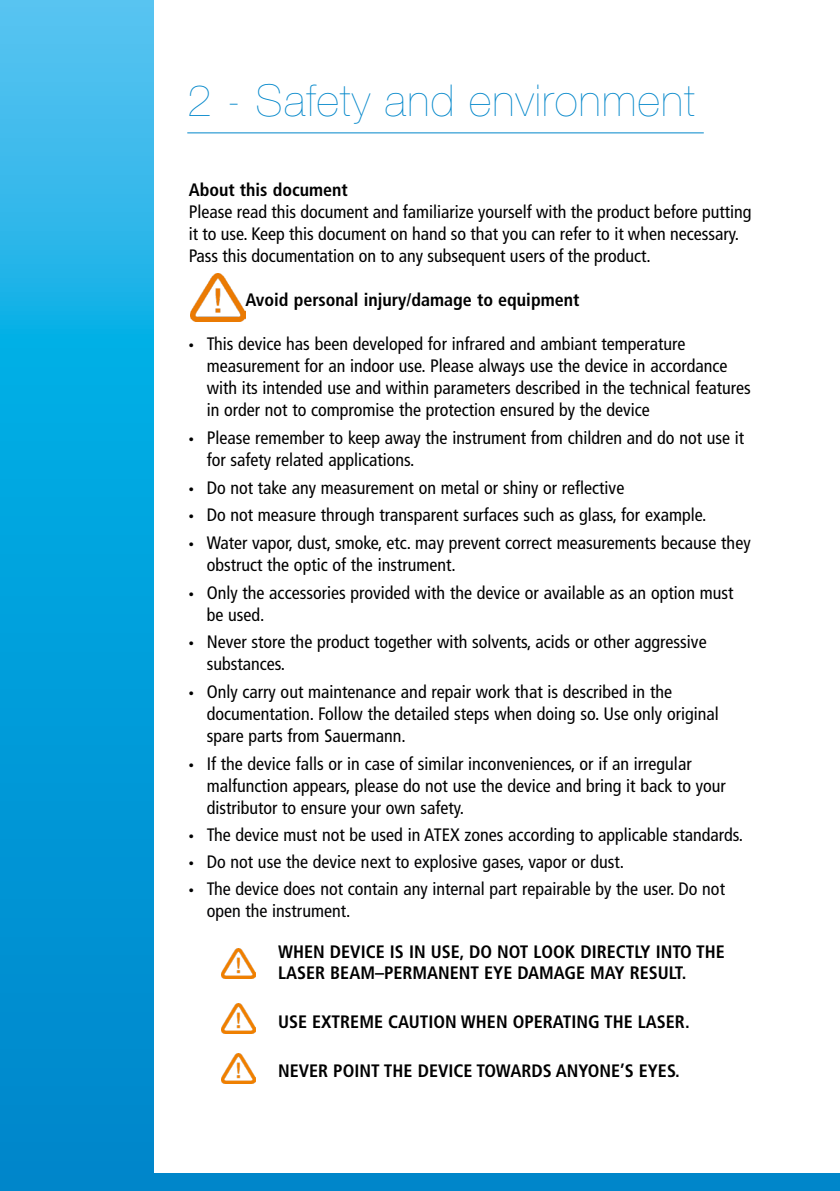
<style>
.page{position:relative;width:840px;height:1191px;background:#fff}
.page>*{position:absolute;margin:0;border:0;box-sizing:border-box;transform-origin:0 0}
.t1{font:200 44px "Helvetica Neue LT Std";letter-spacing:.03em;color:#0086ca}
.t2{font:condensed 18px/22px "Frutiger LT Std";color:#000}
.t3{font:700 condensed 18px/21.6px "Frutiger LT Std";color:#000}
.t4{font:condensed 18px/21.6px "Frutiger LT Std";color:#020203}
.s1{font-family:"Myriad Pro";font-stretch:normal}
</style>
<div class="page">
<div style="left:0;top:1173px;width:839px;height:18px;background:#0086ca"></div>
<svg style="left:0;top:0;width:153px;height:1173px;background:#10a3dd"></svg>
<hr style="left:187px;top:132px;width:516px;height:1px;background:#0086ca">
<img style="left:221px;top:948px;width:34px;height:30px">
<img style="left:221px;top:1003px;width:34px;height:30px">
<img style="left:221px;top:1053px;width:34px;height:30px">
<img style="left:190px;top:273px;width:55px;height:49px">
<h1 class="t1" style="left:187px;top:75px;width:509px">2 - Safety and environment</h1>
<p class="t3" style="left:189px;top:179px;width:161px">About this document</p>
<p class="t2" style="left:189px;top:201px;width:564px">Please read this document and familiarize yourself with the product before putting it to use. Keep this document on hand so that you can refer to it when necessary.<br>Pass this documentation on to any subsequent users of the product.</p>
<p class="t3" style="left:245px;top:289px;width:335px">Avoid personal injury/damage to equipment</p>
<p class="t2" style="left:207px;top:333px;width:545px;text-indent:-18px"><span class="s1">•</span> This device has been developed for infrared and ambiant temperature measurement for an indoor use. Please always use the device in accordance with its intended use and within parameters described in the technical features in order not to compromise the protection ensured by the device</p>
<p class="t2" style="left:207px;top:427px;width:538px;text-indent:-18px"><span class="s1">•</span> Please remember to keep away the instrument from children and do not use it for safety related applications.</p>
<p class="t2" style="left:189px;top:476px;width:437px"><span class="s1">•</span> Do not take any measurement on metal or shiny or reflective</p>
<p class="t2" style="left:189px;top:504px;width:519px"><span class="s1">•</span> Do not measure through transparent surfaces such as glass, for example.</p>
<p class="t2" style="left:207px;top:532px;width:545px;text-indent:-18px"><span class="s1">•</span> Water vapor, dust, smoke, etc. may prevent correct measurements because they obstruct the optic of the instrument.</p>
<p class="t2" style="left:207px;top:581px;width:528px;text-indent:-18px"><span class="s1">•</span> Only the accessories provided with the device or available as an option must be used.</p>
<p class="t2" style="left:207px;top:631px;width:501px;text-indent:-18px"><span class="s1">•</span> Never store the product together with solvents, acids or other aggressive substances.</p>
<p class="t2" style="left:207px;top:681px;width:513px;text-indent:-18px"><span class="s1">•</span> Only carry out maintenance and repair work that is described in the documentation. Follow the detailed steps when doing so. Use only original spare parts from Sauermann.</p>
<p class="t2" style="left:207px;top:752px;width:520px;text-indent:-18px"><span class="s1">•</span> If the device falls or in case of similar inconveniences, or if an irregular malfunction appears, please do not use the device and bring it back to your distributor to ensure your own safety.</p>
<p class="t4" style="left:189px;top:824px;width:555px"><span class="s1">•</span> The device must not be used in ATEX zones according to applicable standards.</p>
<p class="t4" style="left:189px;top:851px;width:436px"><span class="s1">•</span> Do not use the device next to explosive gases, vapor or dust.</p>
<p class="t4" style="left:207px;top:878px;width:519px;text-indent:-18px"><span class="s1">•</span> The device does not contain any internal part repairable by the user. Do not open the instrument.</p>
<p class="t3" style="left:278px;top:940px;width:448px">WHEN DEVICE IS IN USE, DO NOT LOOK DIRECTLY INTO THE<br>LASER BEAM–PERMANENT EYE DAMAGE MAY RESULT.</p>
<p class="t3" style="left:278px;top:1011px;width:413px">USE EXTREME CAUTION WHEN OPERATING THE LASER.</p>
<p class="t3" style="left:278px;top:1060px;width:403px">NEVER POINT THE DEVICE TOWARDS ANYONE’S EYES.</p>
</div>
